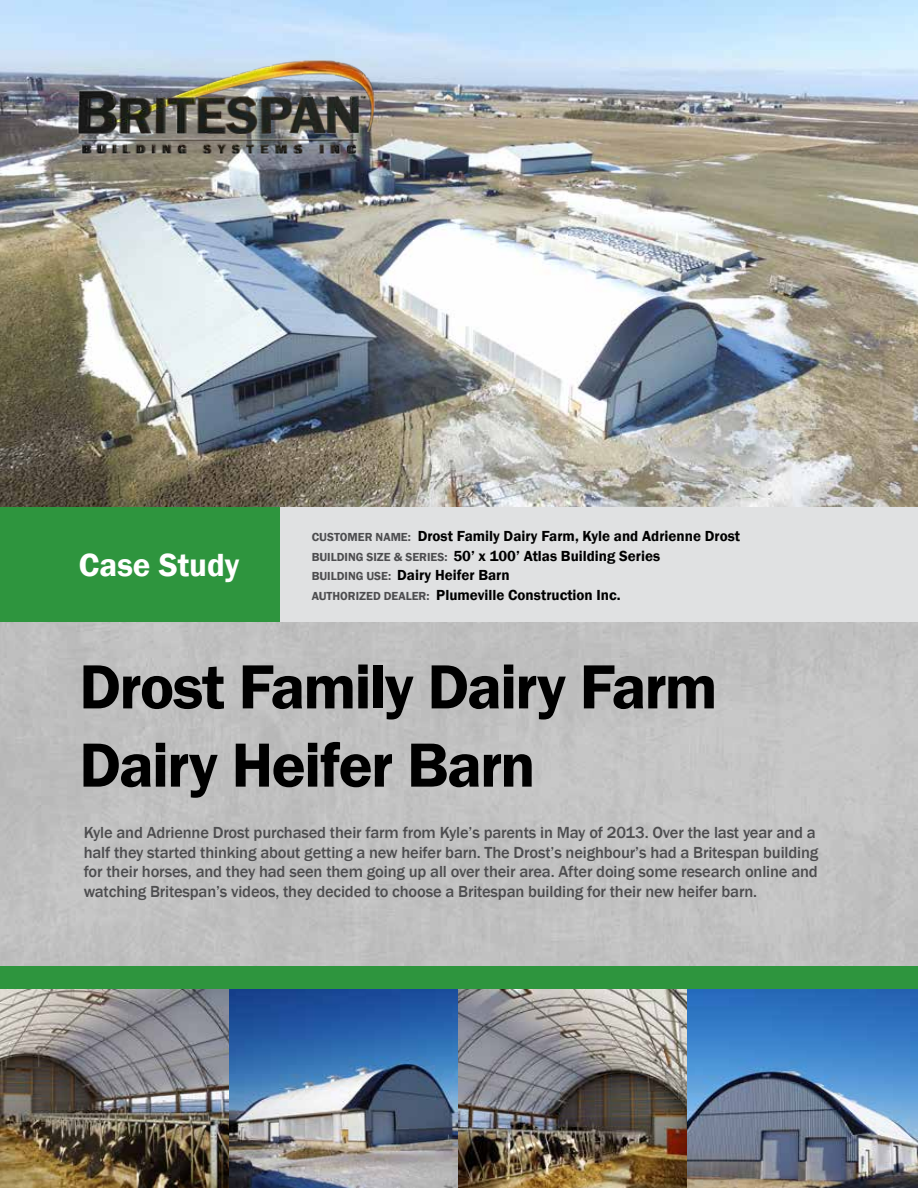
<style>
.page{position:relative;width:918px;height:1188px;background:#fff}
.page>*{position:absolute;margin:0;border:0;box-sizing:border-box;transform-origin:0 0}
.t1{font:600 64.5px/78.3px "Franklin Gothic";letter-spacing:-.03em;color:#000}
.t2{font:600 33px "Franklin Gothic";color:#fff}
.t3{font:500 16.5px/19.8px "Franklin Gothic";letter-spacing:-.01em;color:#4d4d4f}
.t4{font:600 15px/19.5px "Franklin Gothic";color:#000}
.s1{font-size:12px;color:#4d4d4f}
</style>
<div class="page">
<div style="left:0;top:966px;width:918px;height:23px;background:#2e953e"></div>
<img style="left:0;top:0;width:918px;height:508px">
<img style="left:76px;top:56px;width:301px;height:103px">
<div style="left:0;top:508px;width:918px;height:114px;background:#2e953e"></div>
<div style="left:281px;top:508px;width:637px;height:114px;background:#e0e1e2"></div>
<img style="left:0;top:989px;width:918px;height:199px">
<h2 class="t2" style="left:79px;top:545px;width:162px">Case Study</h2>
<p class="t4" style="left:312px;top:527px;width:430px"><span class="s1">CUSTOMER NAME:</span> Drost Family Dairy Farm, Kyle and Adrienne Drost <span class="s1">BUILDING SIZE &amp; SERIES:</span> 50’ x 100’ Atlas Building Series<br><span class="s1">BUILDING USE:</span> Dairy Heifer Barn<br><span class="s1">AUTHORIZED DEALER:</span> Plumeville Construction Inc.</p>
<h1 class="t1" style="left:79px;top:649px;width:640px">Drost Family Dairy Farm<br>Dairy Heifer Barn</h1>
<p class="t3" style="left:84px;top:823px;width:736px">Kyle and Adrienne Drost purchased their farm from Kyle’s parents in May of 2013. Over the last year and a half they started thinking about getting a new heifer barn. The Drost’s neighbour’s had a Britespan building for their horses, and they had seen them going up all over their area. After doing some research online and watching Britespan’s videos, they decided to choose a Britespan building for their new heifer barn.</p>
</div>
